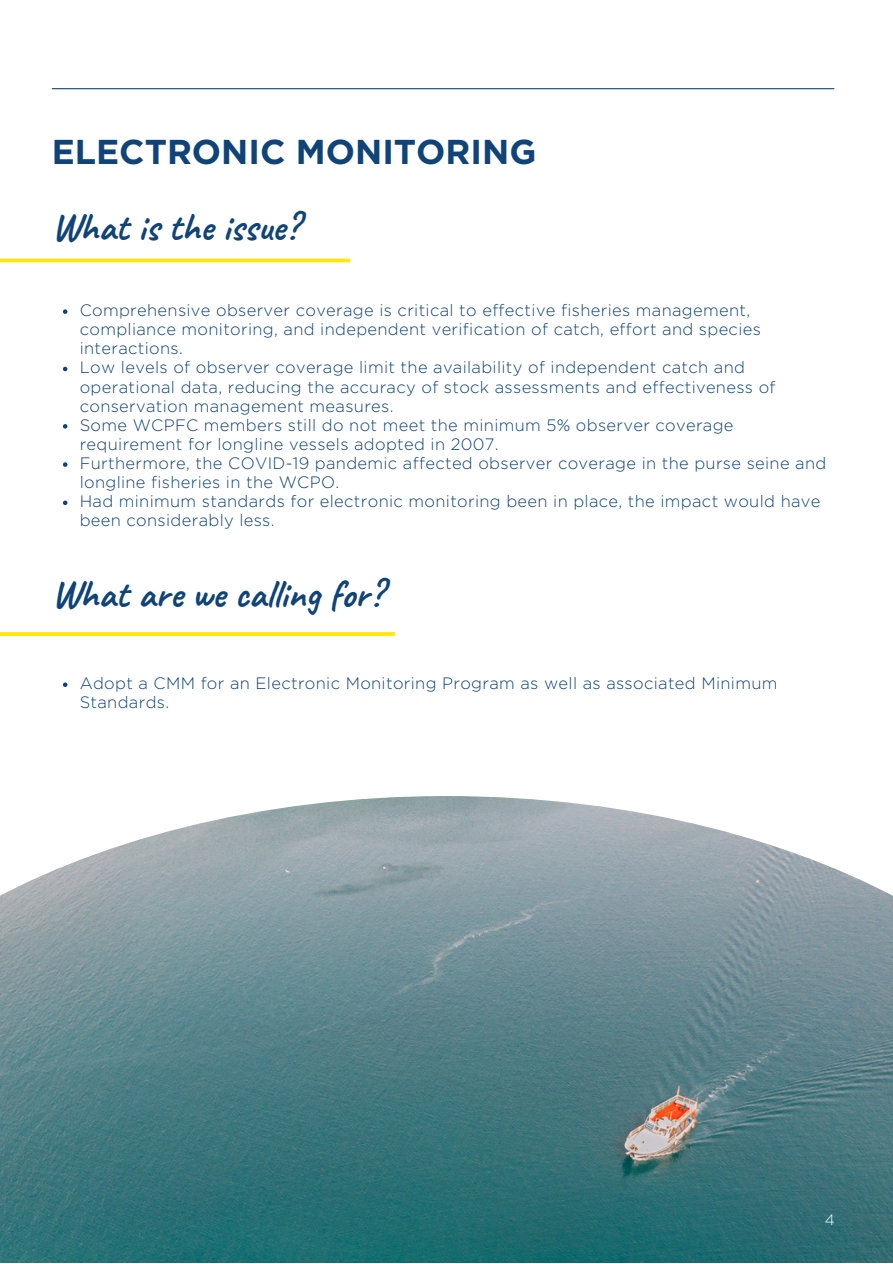
<style>
.page{position:relative;width:893px;height:1264px;background:#fff}
.page>*{position:absolute;margin:0;border:0;box-sizing:border-box;transform-origin:0 0}
.t1{font:700 39px "Caveat";color:#104378}
.t2{font:700 34.5px "Gotham";color:#104378}
.t3{font:300 16.5px/19px "Gotham";letter-spacing:.02em;color:#104378}
.t4{font:300 15px "Gotham";color:#fff}
</style>
<div class="page">
<hr style="left:52px;top:88px;width:781px;height:1px;background:#104378">
<svg style="left:0;top:258px;width:350px;height:4px"></svg>
<svg style="left:0;top:632px;width:395px;height:4px;background:#ffe715"></svg>
<img style="left:0;top:796px;width:892px;height:466px">
<svg style="left:63px;top:309px;width:4px;height:5px"></svg>
<svg style="left:63px;top:367px;width:4px;height:4px"></svg>
<svg style="left:63px;top:424px;width:4px;height:4px"></svg>
<svg style="left:63px;top:462px;width:4px;height:5px"></svg>
<svg style="left:63px;top:500px;width:4px;height:5px"></svg>
<svg style="left:63px;top:682px;width:4px;height:5px"></svg>
<h2 class="t2" style="left:52px;top:136px;width:486px">ELECTRONIC MONITORING</h2>
<h1 class="t1" style="left:52px;top:202px;width:249px">What is the issue?</h1>
<p class="t3" style="left:80px;top:300px;width:748px">Comprehensive observer coverage is critical to effective fisheries management, compliance monitoring, and independent verification of catch, effort and species interactions.<br>Low levels of observer coverage limit the availability of independent catch and operational data, reducing the accuracy of stock assessments and effectiveness of conservation management measures.<br>Some WCPFC members still do not meet the minimum 5% observer coverage requirement for longline vessels adopted in 2007.<br>Furthermore, the COVID-19 pandemic affected observer coverage in the purse seine and longline fisheries in the WCPO.<br>Had minimum standards for electronic monitoring been in place, the impact would have been considerably less.</p>
<h1 class="t1" style="left:52px;top:570px;width:333px">What are we calling for?</h1>
<p class="t3" style="left:80px;top:673px;width:699px">Adopt a CMM for an Electronic Monitoring Program as well as associated Minimum<br>Standards.</p>
<p class="t4" style="left:824px;top:1210px;width:11px">4</p>
</div>
